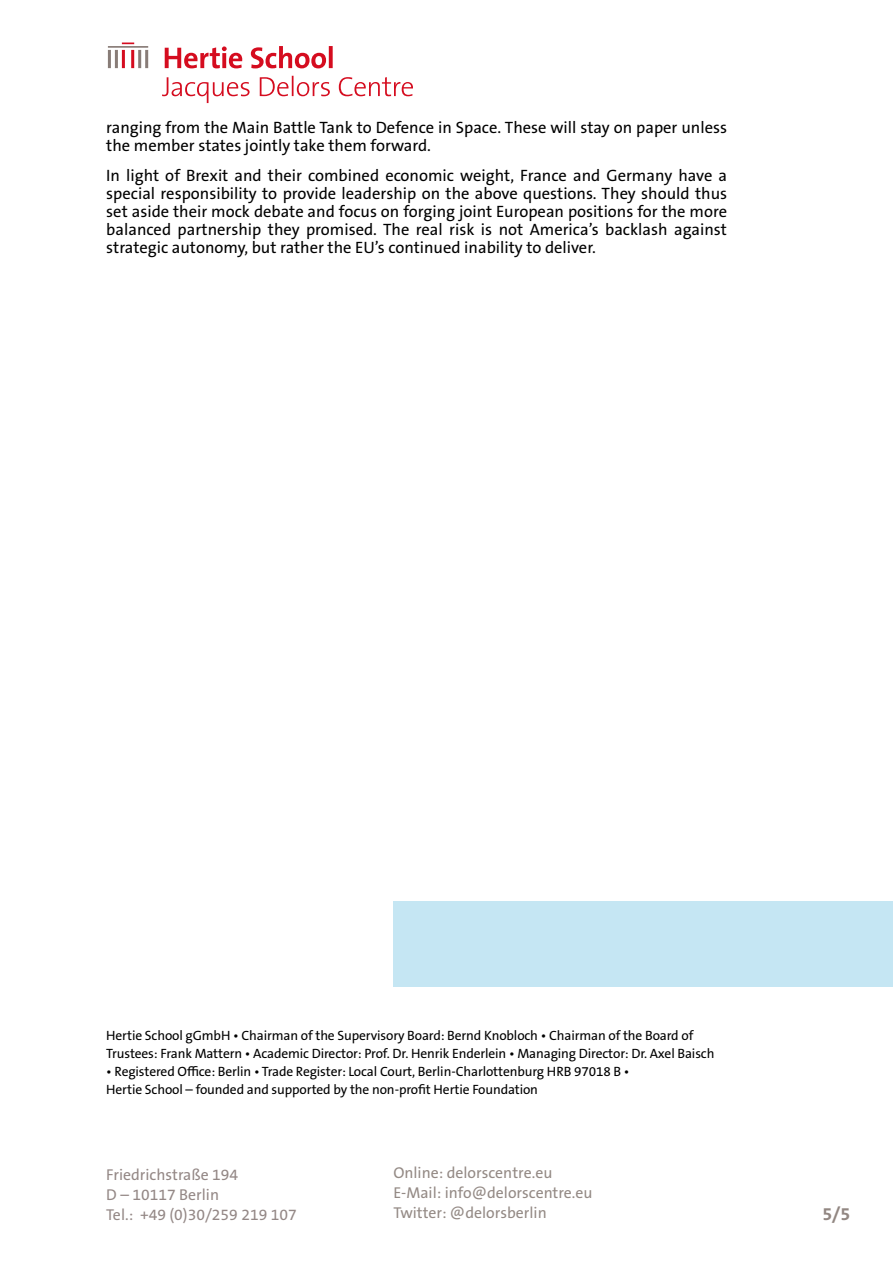
<style>
.page{position:relative;width:893px;height:1263px;background:#fff}
.page>*{position:absolute;margin:0;border:0;box-sizing:border-box;transform-origin:0 0}
.t1{font:700 18px "The Sans B W7";color:#928782}
.t2{font:16.5px/18px "The Sans B W5 Plain";color:#000}
.t3{font:15.75px/20.2px "The Sans B W5 Plain";color:#948a85}
.t4{font:15.75px/20.2px "The Sans B W5 Plain";color:#948886}
.t5{font:13.5px/18px "The Sans B W5 Plain";letter-spacing:-.01em;color:#000}
</style>
<div class="page">
<hr style="left:115px;top:50px;width:3px;height:18px;background:#887c77">
<hr style="left:108px;top:50px;width:3px;height:18px;background:#887c77">
<hr style="left:108px;top:46px;width:40px;height:2px;background:#887c77">
<svg style="left:122px;top:43px;width:291px;height:60px"></svg>
<div style="left:393px;top:901px;width:500px;height:85px;background:#c5e6f3"></div>
<p class="t2" style="left:106px;top:119px;width:622px">ranging from the Main Battle Tank to Defence in Space. These will stay on paper unless the member states jointly take them forward.</p>
<p class="t2" style="left:106px;top:167px;width:622px;text-align:justify">In light of Brexit and their combined economic weight, France and Germany have a special responsibility to provide leadership on the above questions. They should thus set aside their mock debate and focus on forging joint European positions for the more balanced partnership they promised. The real risk is not America’s backlash against strategic autonomy, but rather the EU’s continued inability to deliver.</p>
<p class="t5" style="left:106px;top:1026px;width:610px">Hertie School gGmbH • Chairman of the Supervisory Board: Bernd Knobloch • Chairman of the Board of<br>Trustees: Frank Mattern • Academic Director: Prof. Dr. Henrik Enderlein • Managing Director: Dr. Axel Baisch</p>
<p class="t5" style="left:106px;top:1062px;width:525px">• Registered Office: Berlin • Trade Register: Local Court, Berlin-Charlottenburg HRB 97018 B •<br>Hertie School – founded and supported by the non-profit Hertie Foundation</p>
<p class="t4" style="left:106px;top:1164px;width:192px">Friedrichstraße 194<br>D – 10117 Berlin<br>Tel.: +49 (0)30/259 219 107</p>
<p class="t3" style="left:393px;top:1162px;width:201px">Online: delorscentre.eu<br>E-Mail: info@delorscentre.eu<br>Twitter: @delorsberlin</p>
<p class="t1" style="left:822px;top:1203px;width:30px">5/5</p>
</div>
